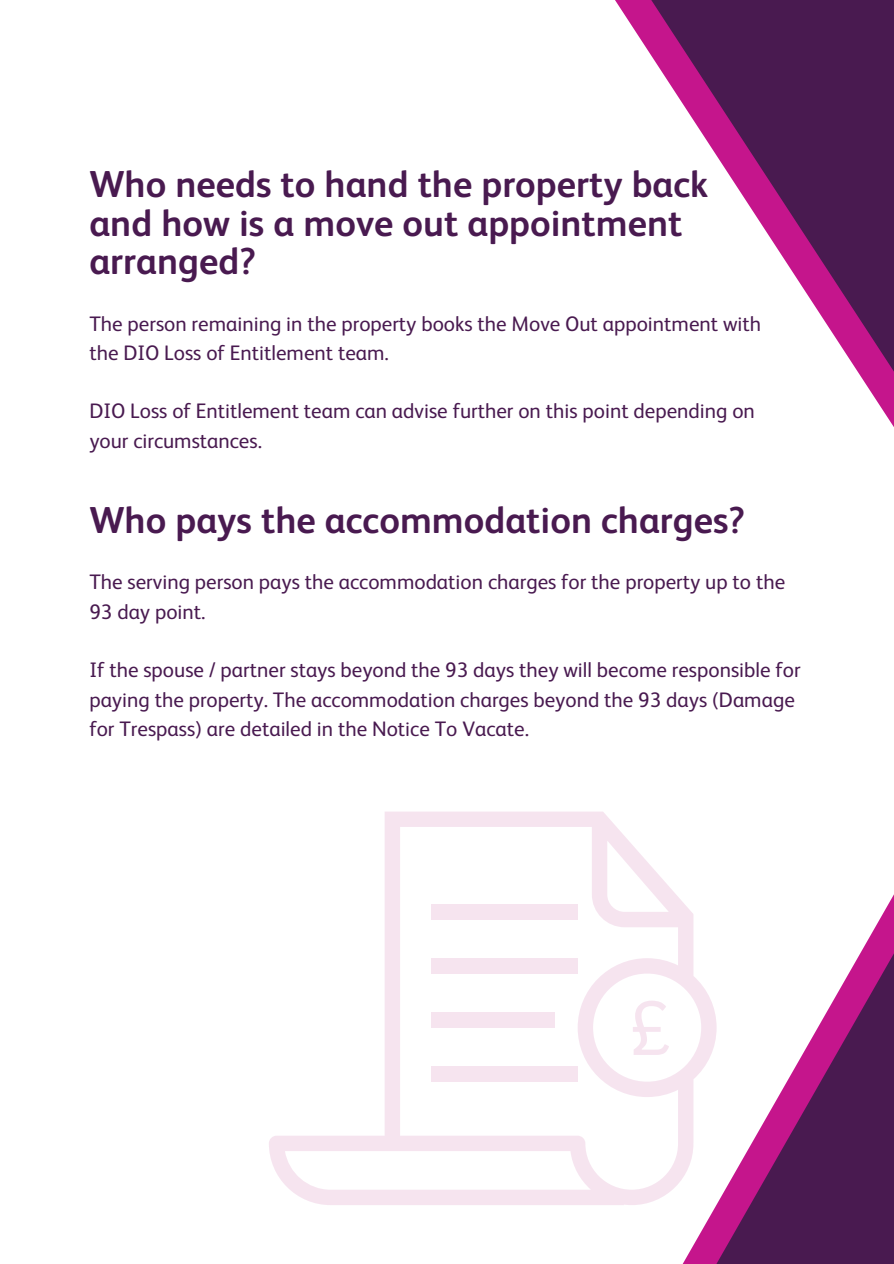
<style>
.page{position:relative;width:894px;height:1264px;background:#fff}
.page>*{position:absolute;margin:0;border:0;box-sizing:border-box;transform-origin:0 0}
.t1{font:75px "Canva Sans";color:#c44c98}
.t2{font:700 37.5px/38.2px "FS Albert";color:#491a50}
.t3{font:21px/29.2px "FS Albert";color:#491a50}
</style>
<div class="page">
<svg style="left:615px;top:0;width:278px;height:426px"></svg>
<svg style="left:683px;top:896px;width:210px;height:367px"></svg>
<svg style="left:269px;top:811px;width:447px;height:394px"></svg>
<div style="left:431px;top:904px;width:146px;height:15px;background:#f6e4ef"></div>
<div style="left:431px;top:958px;width:146px;height:15px;background:#f6e4ef"></div>
<div style="left:431px;top:1012px;width:123px;height:15px;background:#f6e4ef"></div>
<div style="left:431px;top:1066px;width:146px;height:15px;background:#f6e4ef"></div>
<svg style="left:595px;top:976px;width:101px;height:100px"></svg>
<h1 class="t2" style="left:89px;top:165px;width:620px">Who needs to hand the property back and how is a move out appointment arranged?</h1>
<p class="t3" style="left:89px;top:309px;width:673px">The person remaining in the property books the Move Out appointment with the DIO Loss of Entitlement team.</p>
<p class="t3" style="left:89px;top:396px;width:667px">DIO Loss of Entitlement team can advise further on this point depending on your circumstances.</p>
<h1 class="t2" style="left:89px;top:501px;width:657px">Who pays the accommodation charges?</h1>
<p class="t3" style="left:89px;top:567px;width:697px">The serving person pays the accommodation charges for the property up to the<br>93 day point.</p>
<p class="t3" style="left:89px;top:655px;width:712px">If the spouse / partner stays beyond the 93 days they will become responsible for paying the property. The accommodation charges beyond the 93 days (Damage for Trespass) are detailed in the Notice To Vacate.</p>
<h1 class="t1" style="left:629px;top:974px;width:43px">£</h1>
</div>
